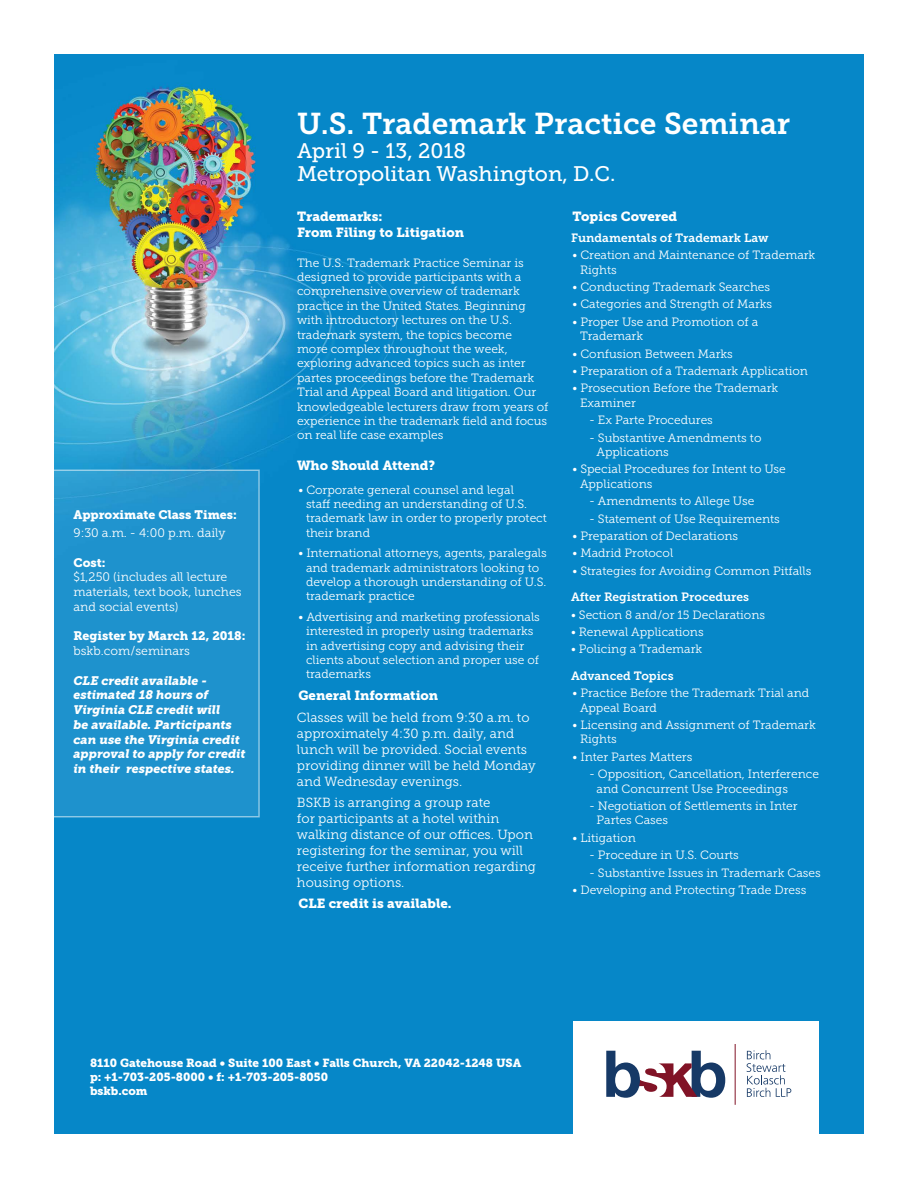
<style>
.page{position:relative;width:918px;height:1188px;background:#fff}
.page>*{position:absolute;margin:0;border:0;box-sizing:border-box;transform-origin:0 0}
.t1{font:30px "Museo Slab 700";color:#fff}
.t2{font:21px/22.5px "Museo Slab 500";color:#fff}
.t3{font:13.2px/15.9px "Museo Slab 300";color:#fff}
.t4{font:13.2px/15.9px "Museo Slab 900";color:#fff}
.t5{font:italic 12.3px/14.7px "Museo Slab 900";color:#fff}
.t6{font:12.3px/14.7px "Museo Slab 300";color:#fff}
.t7{font:12.3px "Museo Slab 900";color:#fff}
.t8{font:12px/14.4px "Museo Slab 300";color:#fff}
.t9{font:12px "Museo Slab 700";color:#fff}
.t10{font:11.7px/14.1px "Museo Slab 900";color:#fff}
</style>
<div class="page">
<img style="left:54px;top:54px;width:810px;height:1080px">
<div style="left:54px;top:473px;width:203px;height:342px;background:#1e92cd"></div>
<div style="left:29px;top:470px;width:231px;height:348px;border:2px solid #fff"></div>
<div style="left:573px;top:1022px;width:246px;height:125px;background:#fff"></div>
<svg style="left:606px;top:1051px;width:119px;height:47px"></svg>
<svg style="left:747px;top:1050px;width:44px;height:47px"></svg>
<hr style="left:735px;top:1044px;width:1px;height:61px;background:#811326">
<p class="t7" style="left:74px;top:508px;width:165px">Approximate Class Times:</p>
<p class="t6" style="left:74px;top:525px;width:154px">9:30 a.m. - 4:00 p.m. daily</p>
<p class="t7" style="left:74px;top:555px;width:34px">Cost:</p>
<p class="t6" style="left:74px;top:570px;width:170px">$1,250 (includes all lecture materials, text book, lunches and social events)</p>
<p class="t7" style="left:74px;top:629px;width:174px">Register by March 12, 2018:</p>
<p class="t6" style="left:74px;top:644px;width:118px">bskb.com/seminars</p>
<p class="t5" style="left:74px;top:673px;width:174px">CLE credit available - estimated 18 hours of<br>Virginia CLE credit will<br>be available. Participants can use the Virginia credit approval to apply for credit in their respective states.</p>
<h1 class="t1" style="left:297px;top:106px;width:495px">U.S. Trademark Practice Seminar</h1>
<h2 class="t2" style="left:297px;top:140px;width:320px">April 9 - 13, 2018<br>Metropolitan Washington, D.C.</h2>
<p class="t4" style="left:297px;top:209px;width:169px">Trademarks:<br>From Filing to Litigation</p>
<p class="t8" style="left:297px;top:255px;width:253px">The U.S. Trademark Practice Seminar is designed to provide participants with a comprehensive overview of trademark practice in the United States. Beginning with introductory lectures on the U.S. trademark system, the topics become<br>more complex throughout the week, exploring advanced topics such as inter partes proceedings before the Trademark Trial and Appeal Board and litigation. Our knowledgeable lecturers draw from years of experience in the trademark field and focus on real life case examples</p>
<p class="t4" style="left:297px;top:458px;width:140px">Who Should Attend?</p>
<p class="t8" style="left:306px;top:482px;width:242px;text-indent:-8px">• Corporate general counsel and legal<br>staff needing an understanding of U.S. trademark law in order to properly protect their brand</p>
<p class="t8" style="left:306px;top:546px;width:242px;text-indent:-8px">• International attorneys, agents, paralegals and trademark administrators looking to develop a thorough understanding of U.S. trademark practice</p>
<p class="t8" style="left:306px;top:610px;width:235px;text-indent:-8px">• Advertising and marketing professionals interested in properly using trademarks in advertising copy and advising their clients about selection and proper use of trademarks</p>
<p class="t4" style="left:298px;top:688px;width:141px">General Information</p>
<p class="t3" style="left:297px;top:710px;width:240px">Classes will be held from 9:30 a.m. to approximately 4:30 p.m. daily, and lunch will be provided. Social events providing dinner will be held Monday and Wednesday evenings.</p>
<p class="t3" style="left:297px;top:795px;width:240px">BSKB is arranging a group rate<br>for participants at a hotel within walking distance of our offices. Upon registering for the seminar, you will receive further information regarding housing options.</p>
<p class="t4" style="left:298px;top:896px;width:155px">CLE credit is available.</p>
<p class="t4" style="left:573px;top:209px;width:106px">Topics Covered</p>
<p class="t9" style="left:571px;top:231px;width:199px">Fundamentals of Trademark Law</p>
<p class="t8" style="left:580px;top:248px;width:237px;text-indent:-8px">• Creation and Maintenance of Trademark<br>Rights</p>
<p class="t8" style="left:573px;top:280px;width:199px">• Conducting Trademark Searches</p>
<p class="t8" style="left:573px;top:297px;width:201px">• Categories and Strength of Marks</p>
<p class="t8" style="left:580px;top:315px;width:180px;text-indent:-8px">• Proper Use and Promotion of a<br>Trademark</p>
<p class="t8" style="left:573px;top:346px;width:162px">• Confusion Between Marks</p>
<p class="t8" style="left:573px;top:364px;width:237px">• Preparation of a Trademark Application</p>
<p class="t8" style="left:580px;top:381px;width:200px;text-indent:-8px">• Prosecution Before the Trademark<br>Examiner</p>
<p class="t8" style="left:589px;top:413px;width:125px">- Ex Parte Procedures</p>
<p class="t8" style="left:597px;top:430px;width:166px;text-indent:-8px">- Substantive Amendments to<br>Applications</p>
<p class="t8" style="left:580px;top:462px;width:207px;text-indent:-8px">• Special Procedures for Intent to Use<br>Applications</p>
<p class="t8" style="left:589px;top:494px;width:167px">- Amendments to Allege Use</p>
<p class="t8" style="left:589px;top:511px;width:192px">- Statement of Use Requirements</p>
<p class="t8" style="left:573px;top:529px;width:167px">• Preparation of Declarations</p>
<p class="t8" style="left:573px;top:546px;width:102px">• Madrid Protocol</p>
<p class="t8" style="left:573px;top:564px;width:240px">• Strategies for Avoiding Common Pitfalls</p>
<p class="t9" style="left:571px;top:590px;width:180px">After Registration Procedures</p>
<p class="t8" style="left:571px;top:607px;width:196px">• Section 8 and/or 15 Declarations</p>
<p class="t8" style="left:571px;top:625px;width:134px">• Renewal Applications</p>
<p class="t8" style="left:571px;top:642px;width:133px">• Policing a Trademark</p>
<p class="t9" style="left:571px;top:669px;width:104px">Advanced Topics</p>
<p class="t8" style="left:580px;top:686px;width:231px;text-indent:-8px">• Practice Before the Trademark Trial and<br>Appeal Board</p>
<p class="t8" style="left:580px;top:718px;width:237px;text-indent:-8px">• Licensing and Assignment of Trademark<br>Rights</p>
<p class="t8" style="left:573px;top:750px;width:121px">• Inter Partes Matters</p>
<p class="t8" style="left:597px;top:767px;width:224px;text-indent:-8px">- Opposition, Cancellation, Interference and Concurrent Use Proceedings</p>
<p class="t8" style="left:597px;top:799px;width:203px;text-indent:-8px">- Negotiation of Settlements in Inter<br>Partes Cases</p>
<p class="t8" style="left:573px;top:831px;width:65px">• Litigation</p>
<p class="t8" style="left:589px;top:848px;width:151px">- Procedure in U.S. Courts</p>
<p class="t8" style="left:589px;top:865px;width:233px">- Substantive Issues in Trademark Cases</p>
<p class="t8" style="left:573px;top:883px;width:235px">• Developing and Protecting Trade Dress</p>
<p class="t10" style="left:90px;top:1056px;width:433px">8110 Gatehouse Road • Suite 100 East • Falls Church, VA 22042-1248 USA p: +1-703-205-8000 • f: +1-703-205-8050<br>bskb.com</p>
</div>
